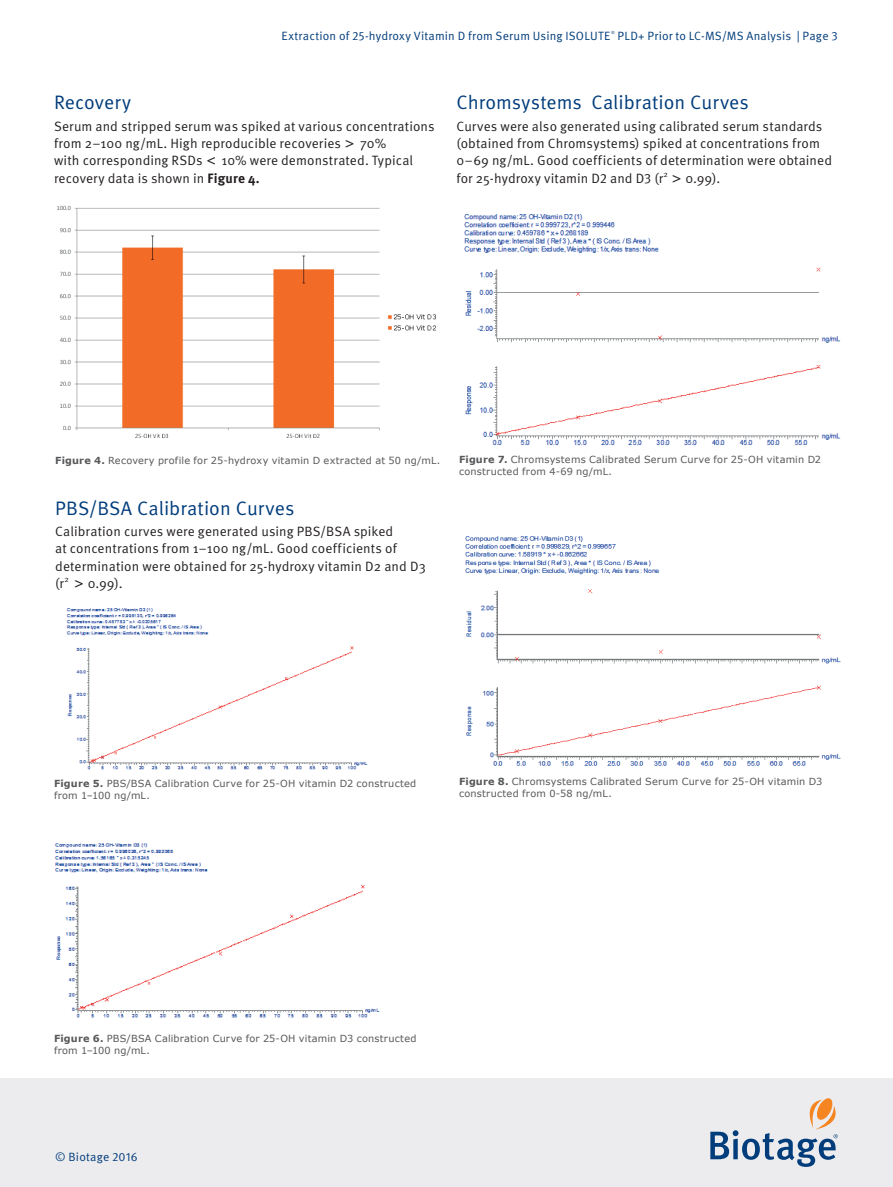
<style>
.page{position:relative;width:893px;height:1187px;background:#fff}
.page>*{position:absolute;margin:0;border:0;box-sizing:border-box;transform-origin:0 0}
.t1{font:19.5px "Meta OT Norm";color:#013c7b}
.t2{font:13.5px/17.2px "Meta OT Norm";letter-spacing:.01em;color:#231f20}
.t3{font:12px "Meta OT Norm";letter-spacing:.015em;color:#013c7b}
.t4{font:9.75px/12px "Verdana";letter-spacing:.02em;color:#57585a}
.t5{font:4.35px "Meta OT Norm";color:#013c7b}
.s1{font-family:"Verdana"}
.s2{font-family:"Meta OT";font-weight:700}
.s3{font-weight:700}
</style>
<div class="page">
<div style="left:0;top:1078px;width:893px;height:108px;background:#ececee"></div>
<svg style="left:710px;top:1098px;width:128px;height:68px"></svg>
<img style="left:57px;top:205px;width:379px;height:233px">
<img style="left:66px;top:608px;width:302px;height:162px">
<img style="left:55px;top:843px;width:325px;height:175px">
<img style="left:464px;top:214px;width:377px;height:232px">
<img style="left:465px;top:536px;width:376px;height:230px">
<p class="t3" style="left:281px;top:29px;width:330px">Extraction of 25-hydroxy Vitamin D from Serum Using ISOLUTE</p>
<p class="t5" style="left:611px;top:30px;width:5px">®</p>
<p class="t3" style="left:618px;top:29px;width:222px">PLD+ Prior to LC-MS/MS Analysis | Page 3</p>
<h1 class="t1" style="left:54px;top:91px;width:79px">Recovery</h1>
<p class="t2" style="left:54px;top:118px;width:382px">Serum and stripped serum was spiked at various concentrations from 2–100 ng/mL. High reproducible recoveries <span class="s1">&gt;</span> 70%<br>with corresponding RSDs <span class="s1">&lt;</span> 10% were demonstrated. Typical recovery data is shown in <span class="s2">Figure 4.</span></p>
<h1 class="t1" style="left:456px;top:91px;width:294px">Chromsystems Calibration Curves</h1>
<p class="t2" style="left:456px;top:118px;width:377px">Curves were also generated using calibrated serum standards (obtained from Chromsystems) spiked at concentrations from 0–69 ng/mL. Good coefficients of determination were obtained for 25-hydroxy vitamin D2 and D3 (r<sup>2</sup> <span class="s1">&gt;</span> 0.99).</p>
<p class="t4" style="left:55px;top:455px;width:387px"><span class="s3">Figure 4.</span> Recovery profile for 25-hydroxy vitamin D extracted at 50 ng/mL.</p>
<p class="t4" style="left:459px;top:454px;width:364px"><span class="s3">Figure 7.</span> Chromsystems Calibrated Serum Curve for 25-OH vitamin D2 constructed from 4-69 ng/mL.</p>
<h1 class="t1" style="left:55px;top:496px;width:241px">PBS/BSA Calibration Curves</h1>
<p class="t2" style="left:55px;top:523px;width:372px">Calibration curves were generated using PBS/BSA spiked<br>at concentrations from 1–100 ng/mL. Good coefficients of determination were obtained for 25-hydroxy vitamin D2 and D3 (r<sup>2</sup> <span class="s1">&gt;</span> 0.99).</p>
<p class="t4" style="left:54px;top:777px;width:364px"><span class="s3">Figure 5.</span> PBS/BSA Calibration Curve for 25-OH vitamin D2 constructed from 1–100 ng/mL.</p>
<p class="t4" style="left:459px;top:775px;width:365px"><span class="s3">Figure 8.</span> Chromsystems Calibrated Serum Curve for 25-OH vitamin D3 constructed from 0-58 ng/mL.</p>
<p class="t4" style="left:54px;top:1032px;width:364px"><span class="s3">Figure 6.</span> PBS/BSA Calibration Curve for 25-OH vitamin D3 constructed from 1–100 ng/mL.</p>
<p class="t3" style="left:55px;top:1149px;width:84px">© Biotage 2016</p>
</div>
